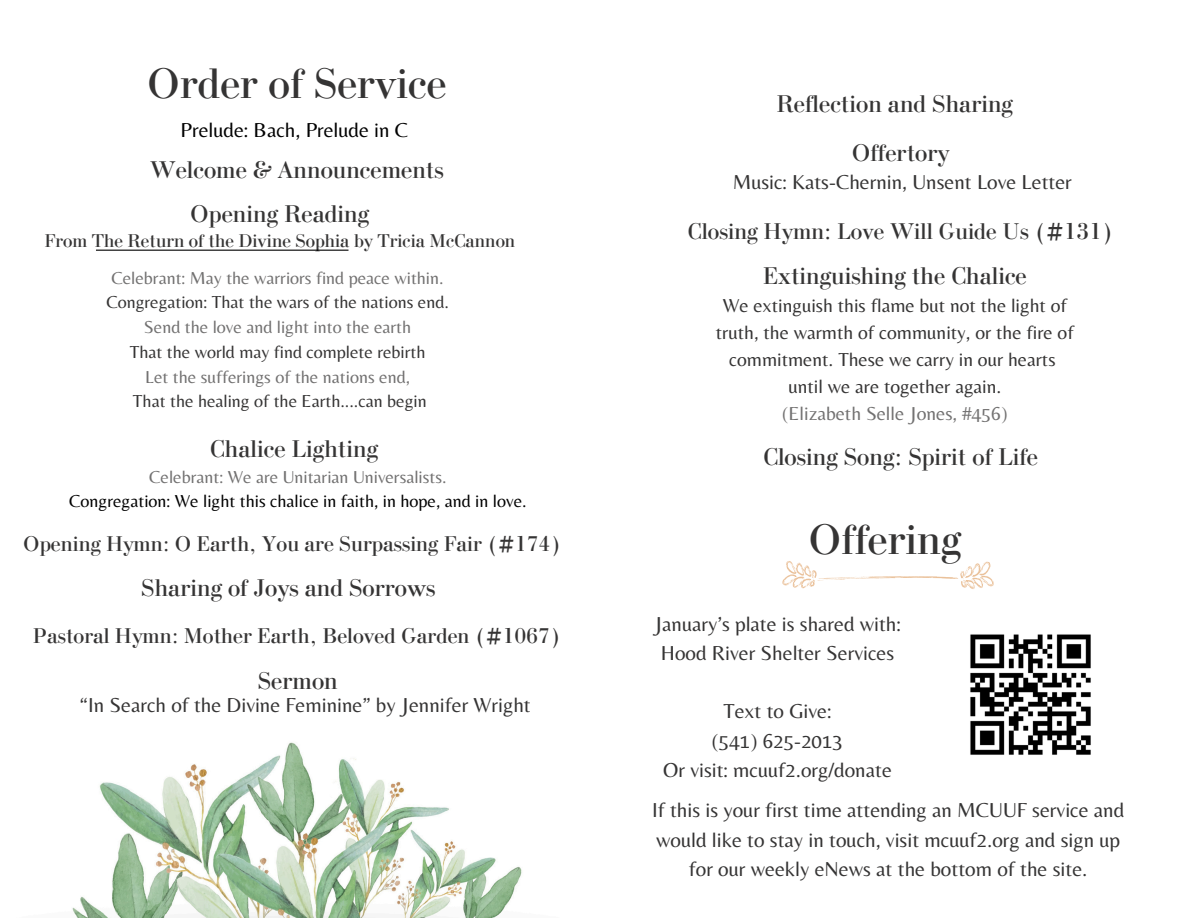
<style>
.page{position:relative;width:1188px;height:918px;background:#fff}
.page>*{position:absolute;margin:0;border:0;box-sizing:border-box;transform-origin:0 0}
.t1{font:45px "Bodoni";color:#353434}
.t2{font:25.5px "Bodoni";color:#353434}
.t3{font:24px "Bodoni";color:#353434}
.t4{font:22.5px "Bodoni";color:#353434}
.t5{font:21px/29.2px "Belleza";color:#353434;text-align:center}
.t6{font:21px "Belleza";color:#010101}
.t7{font:19.5px/27px "Belleza";color:#353434;text-align:center}
.t8{font:19.5px "Bodoni";color:#353434}
.t9{font:19.5px "Belleza";color:#727171}
.t10{font:18px "Belleza";color:#727171}
.t11{font:18px "Belleza";color:#353434}
.t12{font:18px "Belleza";color:#010101}
</style>
<div class="page">
<img style="left:72px;top:742px;width:450px;height:176px">
<svg style="left:782px;top:561px;width:212px;height:28px"></svg>
<img style="left:970px;top:634px;width:121px;height:121px">
<hr style="left:96px;top:250px;width:253px;height:1px;background:#000">
<p class="t1" style="left:147px;top:55px;width:301px">Order of Service</p>
<p class="t6" style="left:181px;top:117px;width:229px">Prelude: Bach, Prelude in C</p>
<h1 class="t2" style="left:150px;top:154px;width:295px">Welcome &amp; Announcements</h1>
<h3 class="t2" style="left:190px;top:198px;width:181px">Opening Reading</h3>
<h2 class="t8" style="left:44px;top:229px;width:473px">From The Return of the Divine Sophia by Tricia McCannon</h2>
<h2 class="t10" style="left:112px;top:267px;width:334px">Celebrant: May the warriors find peace within.</h2>
<p class="t11" style="left:106px;top:292px;width:344px">Congregation: That the wars of the nations end.</p>
<p class="t10" style="left:144px;top:316px;width:269px">Send the love and light into the earth</p>
<p class="t11" style="left:130px;top:341px;width:297px">That the world may find complete rebirth</p>
<h2 class="t10" style="left:145px;top:366px;width:266px">Let the sufferings of the nations end,</h2>
<h1 class="t11" style="left:133px;top:391px;width:295px">That the healing of the Earth....can begin</h1>
<p class="t2" style="left:210px;top:433px;width:170px">Chalice Lighting</p>
<h3 class="t10" style="left:149px;top:466px;width:299px">Celebrant: We are Unitarian Universalists.</h3>
<h2 class="t12" style="left:69px;top:491px;width:459px">Congregation: We light this chalice in faith, in hope, and in love.</h2>
<h2 class="t4" style="left:23px;top:529px;width:540px">Opening Hymn: O Earth, You are Surpassing Fair (#174)</h2>
<p class="t2" style="left:141px;top:572px;width:296px">Sharing of Joys and Sorrows</p>
<p class="t4" style="left:33px;top:622px;width:530px">Pastoral Hymn: Mother Earth, Beloved Garden (#1067)</p>
<p class="t2" style="left:258px;top:665px;width:81px">Sermon</p>
<h3 class="t5" style="left:80px;top:690px;width:453px">“In Search of the Divine Feminine” by Jennifer Wright</h3>
<p class="t2" style="left:777px;top:88px;width:238px">Reflection and Sharing</p>
<h3 class="t2" style="left:852px;top:137px;width:99px">Offertory</h3>
<h2 class="t5" style="left:733px;top:167px;width:341px">Music: Kats-Chernin, Unsent Love Letter</h2>
<h2 class="t3" style="left:688px;top:216px;width:428px">Closing Hymn: Love Will Guide Us (#131)</h2>
<p class="t2" style="left:763px;top:260px;width:265px">Extinguishing the Chalice</p>
<p class="t7" style="left:716px;top:291px;width:360px">We extinguish this flame but not the light of truth, the warmth of community, or the fire of commitment. These we carry in our hearts</p>
<p class="t7" style="left:788px;top:372px;width:215px">until we are together again.</p>
<p class="t9" style="left:782px;top:402px;width:227px">(Elizabeth Selle Jones, #456)</p>
<p class="t2" style="left:763px;top:441px;width:277px">Closing Song: Spirit of Life</p>
<h3 class="t1" style="left:809px;top:512px;width:154px">Offering</h3>
<p class="t5" style="left:654px;top:609px;width:248px">January’s plate is shared with:<br>Hood River Shelter Services</p>
<h2 class="t5" style="left:663px;top:696px;width:230px">Text to Give:<br>(541) 625-2013<br>Or visit: mcuuf2.org/donate</h2>
<h2 class="t5" style="left:652px;top:795px;width:474px">If this is your first time attending an MCUUF service and would like to stay in touch, visit mcuuf2.org and sign up for our weekly eNews at the bottom of the site.</h2>
</div>
